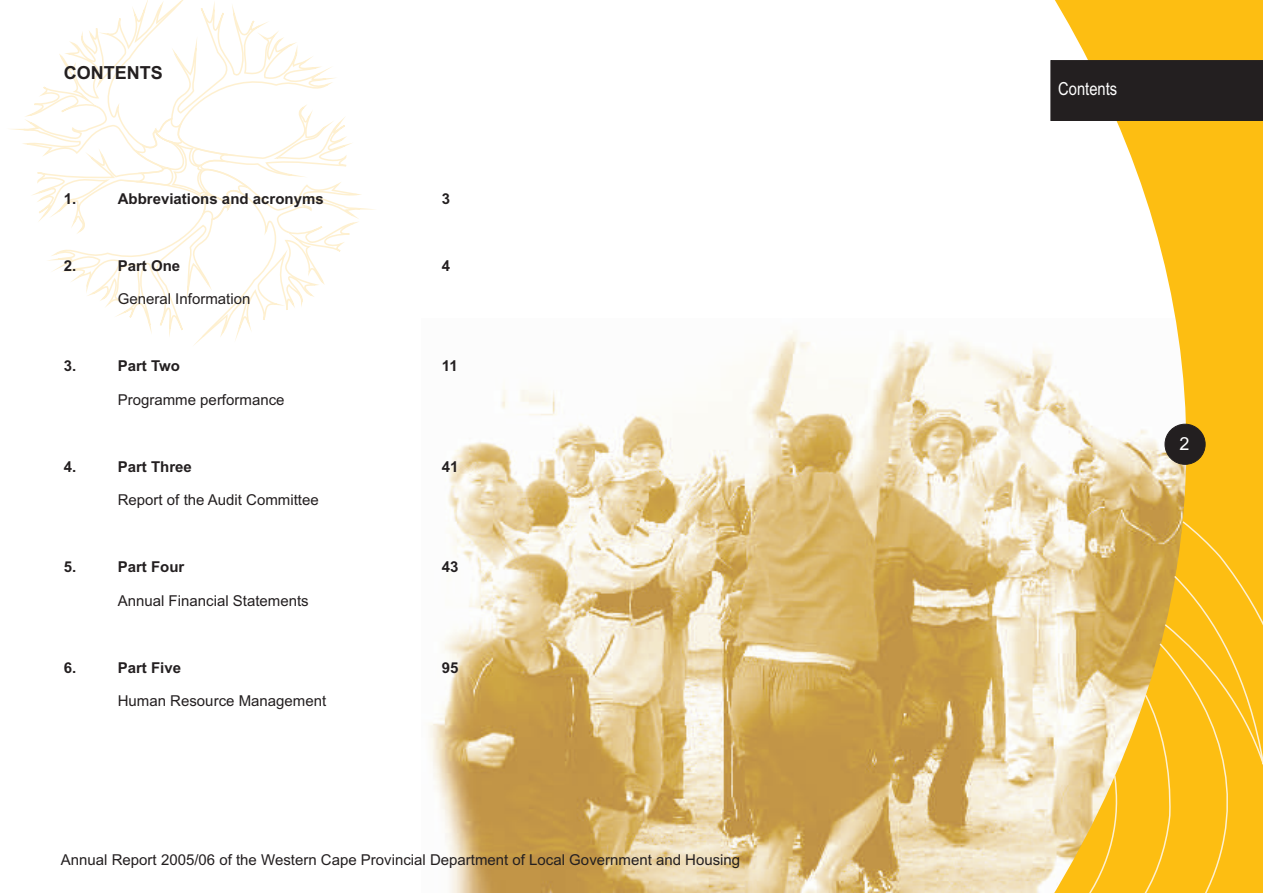
<style>
.page{position:relative;width:1263px;height:893px;background:#fff}
.page>*{position:absolute;margin:0;border:0;box-sizing:border-box;transform-origin:0 0}
.t1{font:18px "Arial Narrow";color:#fff}
.t2{font:700 18px "Arial";color:#231f20}
.t3{font:18px "Arial";color:#fff}
.t4{font:15px "Arial";color:#231f20}
.t5{font:700 15px "Arial";color:#231f20}
</style>
<div class="page">
<img style="left:428px;top:330px;width:619px;height:563px">
<svg style="left:1047px;top:0;width:216px;height:893px"></svg>
<div style="left:1050px;top:60px;width:213px;height:61px;background:#231f20"></div>
<svg style="left:11px;top:0;width:364px;height:345px"></svg>
<svg style="left:129px;top:108px;width:126px;height:118px"></svg>
<div style="left:1165px;top:424px;width:40px;height:40px;background:#231f20;border:1px solid #231f20;border-radius:50%"></div>
<svg style="left:1079px;top:520px;width:184px;height:373px;background:#f2be36"></svg>
<p class="t2" style="left:64px;top:66px;width:100px">CONTENTS</p>
<p class="t5" style="left:64px;top:193px;width:14px">1.</p>
<p class="t5" style="left:118px;top:193px;width:207px">Abbreviations and acronyms</p>
<p class="t5" style="left:442px;top:193px;width:10px">3</p>
<p class="t5" style="left:64px;top:260px;width:14px">2.</p>
<p class="t5" style="left:118px;top:260px;width:64px">Part One</p>
<p class="t5" style="left:442px;top:260px;width:10px">4</p>
<p class="t4" style="left:118px;top:293px;width:134px">General Information</p>
<p class="t5" style="left:64px;top:360px;width:14px">3.</p>
<p class="t5" style="left:118px;top:360px;width:64px">Part Two</p>
<p class="t5" style="left:442px;top:360px;width:17px">11</p>
<p class="t4" style="left:118px;top:394px;width:168px">Programme performance</p>
<p class="t5" style="left:64px;top:461px;width:14px">4.</p>
<p class="t5" style="left:118px;top:461px;width:76px">Part Three</p>
<p class="t5" style="left:442px;top:461px;width:18px">41</p>
<p class="t4" style="left:118px;top:494px;width:202px">Report of the Audit Committee</p>
<p class="t5" style="left:64px;top:561px;width:14px">5.</p>
<p class="t5" style="left:118px;top:561px;width:68px">Part Four</p>
<p class="t5" style="left:442px;top:561px;width:18px">43</p>
<p class="t4" style="left:118px;top:595px;width:192px">Annual Financial Statements</p>
<p class="t5" style="left:64px;top:662px;width:14px">6.</p>
<p class="t5" style="left:118px;top:662px;width:65px">Part Five</p>
<p class="t5" style="left:442px;top:662px;width:18px">95</p>
<p class="t4" style="left:118px;top:695px;width:210px">Human Resource Management</p>
<p class="t4" style="left:61px;top:854px;width:681px">Annual Report 2005/06 of the Western Cape Provincial Department of Local Government and Housing</p>
<p class="t1" style="left:1058px;top:82px;width:61px">Contents</p>
<p class="t3" style="left:1179px;top:437px;width:12px">2</p>
</div>
